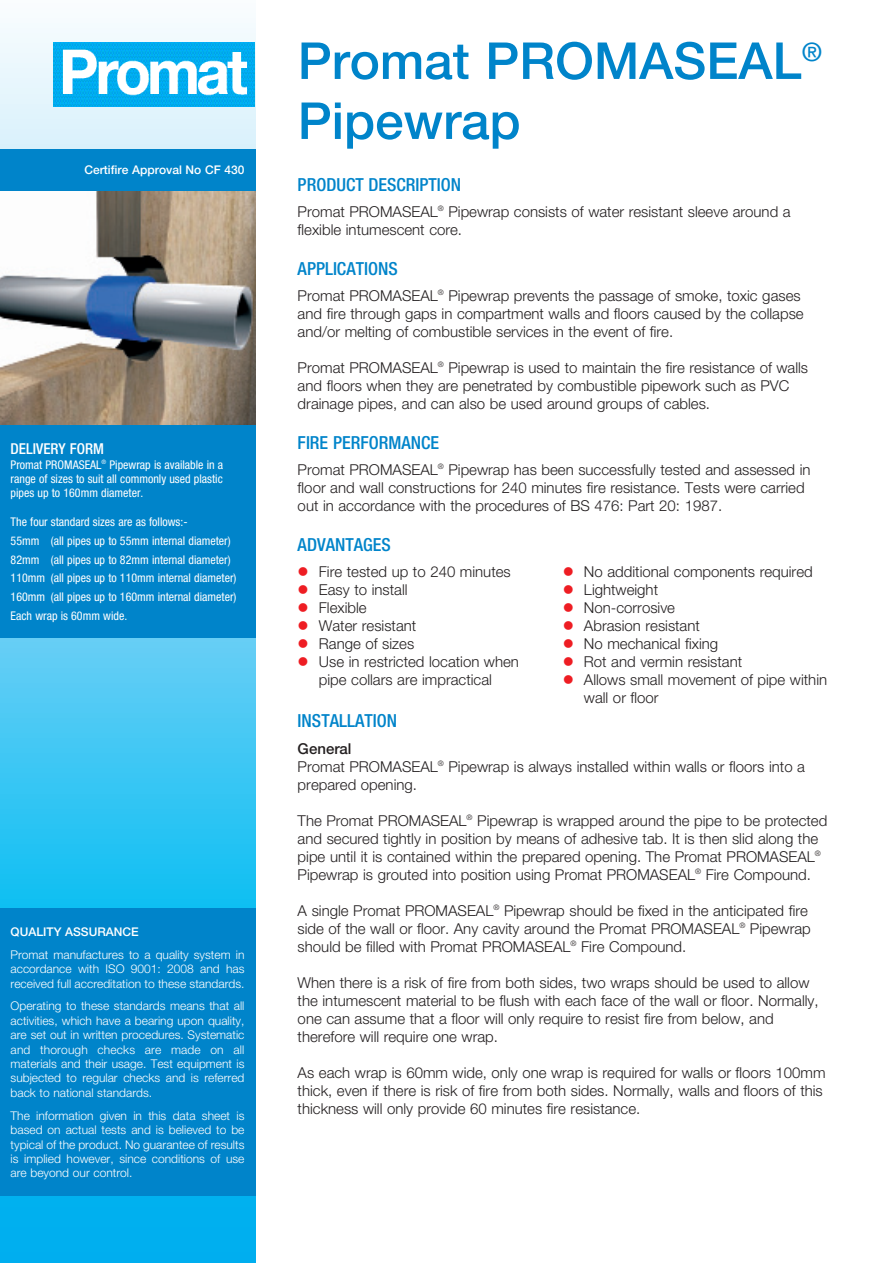
<style>
.page{position:relative;width:893px;height:1263px;background:#fff}
.page>*{position:absolute;margin:0;border:0;box-sizing:border-box;transform-origin:0 0}
.t1{font:500 51px "Helvetica Neue LT Std";color:#0084ca}
.t2{font:500 condensed 18px "Helvetica Neue LT Std";color:#0084ca}
.t3{font:300 15px/18px "Helvetica Neue LT Std";color:#231f20}
.t4{font:500 condensed 15px "Helvetica Neue LT Std";color:#fff}
.t5{font:500 15px "Helvetica Neue LT Std";color:#231f20}
.t6{font:300 12px/14.4px "Helvetica Neue LT Std";color:#fff;text-align:justify}
.t7{font:condensed 12px/14.4px "Helvetica Neue LT Std";color:#fff;text-align:justify}
.t8{font:500 12px "Helvetica Neue LT Std";color:#fff}
.s1{color:#ee1d23}
</style>
<div class="page">
<svg style="left:0;top:23px;width:255px;height:1240px;background:#4fcaf4"></svg>
<img style="left:53px;top:43px;width:202px;height:63px">
<div style="left:0;top:149px;width:255px;height:42px;background:#0084ca"></div>
<img style="left:0;top:191px;width:255px;height:234px">
<div style="left:0;top:909px;width:255px;height:287px;background:#0084ca"></div>
<div style="left:0;top:425px;width:255px;height:213px;background:#0084ca"></div>
<p class="t8" style="left:84px;top:163px;width:162px">Certifire Approval No CF 430</p>
<p class="t4" style="left:11px;top:440px;width:95px">DELIVERY FORM</p>
<p class="t7" style="left:11px;top:457px;width:214px">Promat PROMASEAL<sup>®</sup> Pipewrap is available in a range of sizes to suit all commonly used plastic pipes up to 160mm diameter.</p>
<p class="t7" style="left:11px;top:515px;width:178px">The four standard sizes are as follows:-</p>
<p class="t7" style="left:11px;top:533px;width:222px">55mm (all pipes up to 55mm internal diameter)</p>
<p class="t7" style="left:11px;top:552px;width:222px">82mm (all pipes up to 82mm internal diameter)</p>
<p class="t7" style="left:11px;top:571px;width:227px">110mm (all pipes up to 110mm internal diameter)</p>
<p class="t7" style="left:11px;top:589px;width:227px">160mm (all pipes up to 160mm internal diameter)</p>
<p class="t7" style="left:11px;top:608px;width:118px">Each wrap is 60mm wide.</p>
<p class="t8" style="left:11px;top:924px;width:130px">QUALITY ASSURANCE</p>
<p class="t6" style="left:11px;top:947px;width:235px">Promat manufactures to a quality system in accordance with ISO 9001: 2008 and has received full accreditation to these standards.</p>
<p class="t6" style="left:11px;top:999px;width:235px">Operating to these standards means that all activities, which have a bearing upon quality, are set out in written procedures. Systematic and thorough checks are made on all materials and their usage. Test equipment is subjected to regular checks and is referred back to national standards.</p>
<p class="t6" style="left:11px;top:1108px;width:235px">The information given in this data sheet is based on actual tests and is believed to be typical of the product. No guarantee of results is implied however, since conditions of use are beyond our control.</p>
<p class="t1" style="left:298px;top:30px;width:526px">Promat PROMASEAL<sup>®</sup></p>
<p class="t1" style="left:298px;top:90px;width:224px">Pipewrap</p>
<p class="t2" style="left:298px;top:174px;width:165px">PRODUCT DESCRIPTION</p>
<p class="t3" style="left:298px;top:202px;width:494px">Promat PROMASEAL<sup>®</sup> Pipewrap consists of water resistant sleeve around a flexible intumescent core.</p>
<p class="t2" style="left:298px;top:258px;width:102px">APPLICATIONS</p>
<p class="t3" style="left:298px;top:287px;width:507px">Promat PROMASEAL<sup>®</sup> Pipewrap prevents the passage of smoke, toxic gases and fire through gaps in compartment walls and floors caused by the collapse and/or melting of combustible services in the event of fire.</p>
<p class="t3" style="left:298px;top:359px;width:512px">Promat PROMASEAL<sup>®</sup> Pipewrap is used to maintain the fire resistance of walls and floors when they are penetrated by combustible pipework such as PVC drainage pipes, and can also be used around groups of cables.</p>
<p class="t2" style="left:298px;top:432px;width:143px">FIRE PERFORMANCE</p>
<p class="t3" style="left:298px;top:461px;width:514px">Promat PROMASEAL<sup>®</sup> Pipewrap has been successfully tested and assessed in floor and wall constructions for 240 minutes fire resistance. Tests were carried out in accordance with the procedures of BS 476: Part 20: 1987.</p>
<p class="t2" style="left:298px;top:534px;width:95px">ADVANTAGES</p>
<p class="t3" style="left:298px;top:562px;width:215px"><span class="s1">●</span> Fire tested up to 240 minutes</p>
<p class="t3" style="left:298px;top:580px;width:111px"><span class="s1">●</span> Easy to install</p>
<p class="t3" style="left:298px;top:598px;width:71px"><span class="s1">●</span> Flexible</p>
<p class="t3" style="left:298px;top:616px;width:120px"><span class="s1">●</span> Water resistant</p>
<p class="t3" style="left:298px;top:634px;width:118px"><span class="s1">●</span> Range of sizes</p>
<p class="t3" style="left:298px;top:652px;width:223px;text-align:center"><span class="s1">●</span> Use in restricted location when pipe collars are impractical</p>
<p class="t3" style="left:563px;top:562px;width:252px"><span class="s1">●</span> No additional components required</p>
<p class="t3" style="left:563px;top:580px;width:97px"><span class="s1">●</span> Lightweight</p>
<p class="t3" style="left:563px;top:598px;width:114px"><span class="s1">●</span> Non-corrosive</p>
<p class="t3" style="left:563px;top:616px;width:139px"><span class="s1">●</span> Abrasion resistant</p>
<p class="t3" style="left:563px;top:634px;width:157px"><span class="s1">●</span> No mechanical fixing</p>
<p class="t3" style="left:563px;top:652px;width:181px"><span class="s1">●</span> Rot and vermin resistant</p>
<p class="t3" style="left:584px;top:670px;width:245px;text-indent:-21px"><span class="s1">●</span> Allows small movement of pipe within wall or floor</p>
<p class="t2" style="left:298px;top:710px;width:101px">INSTALLATION</p>
<p class="t5" style="left:298px;top:739px;width:55px">General</p>
<p class="t3" style="left:298px;top:757px;width:509px">Promat PROMASEAL<sup>®</sup> Pipewrap is always installed within walls or floors into a prepared opening.</p>
<p class="t3" style="left:298px;top:811px;width:531px">The Promat PROMASEAL<sup>®</sup> Pipewrap is wrapped around the pipe to be protected and secured tightly in position by means of adhesive tab. It is then slid along the pipe until it is contained within the prepared opening. The Promat PROMASEAL<sup>® </sup>Pipewrap is grouted into position using Promat PROMASEAL<sup>®</sup> Fire Compound.</p>
<p class="t3" style="left:298px;top:901px;width:515px">A single Promat PROMASEAL<sup>®</sup> Pipewrap should be fixed in the anticipated fire side of the wall or floor. Any cavity around the Promat PROMASEAL<sup>®</sup> Pipewrap should be filled with Promat PROMASEAL<sup>®</sup> Fire Compound.</p>
<p class="t3" style="left:298px;top:973px;width:523px">When there is a risk of fire from both sides, two wraps should be used to allow the intumescent material to be flush with each face of the wall or floor. Normally, one can assume that a floor will only require to resist fire from below, and therefore will require one wrap.</p>
<p class="t3" style="left:298px;top:1063px;width:529px">As each wrap is 60mm wide, only one wrap is required for walls or floors 100mm thick, even if there is risk of fire from both sides. Normally, walls and floors of this thickness will only provide 60 minutes fire resistance.</p>
</div>
